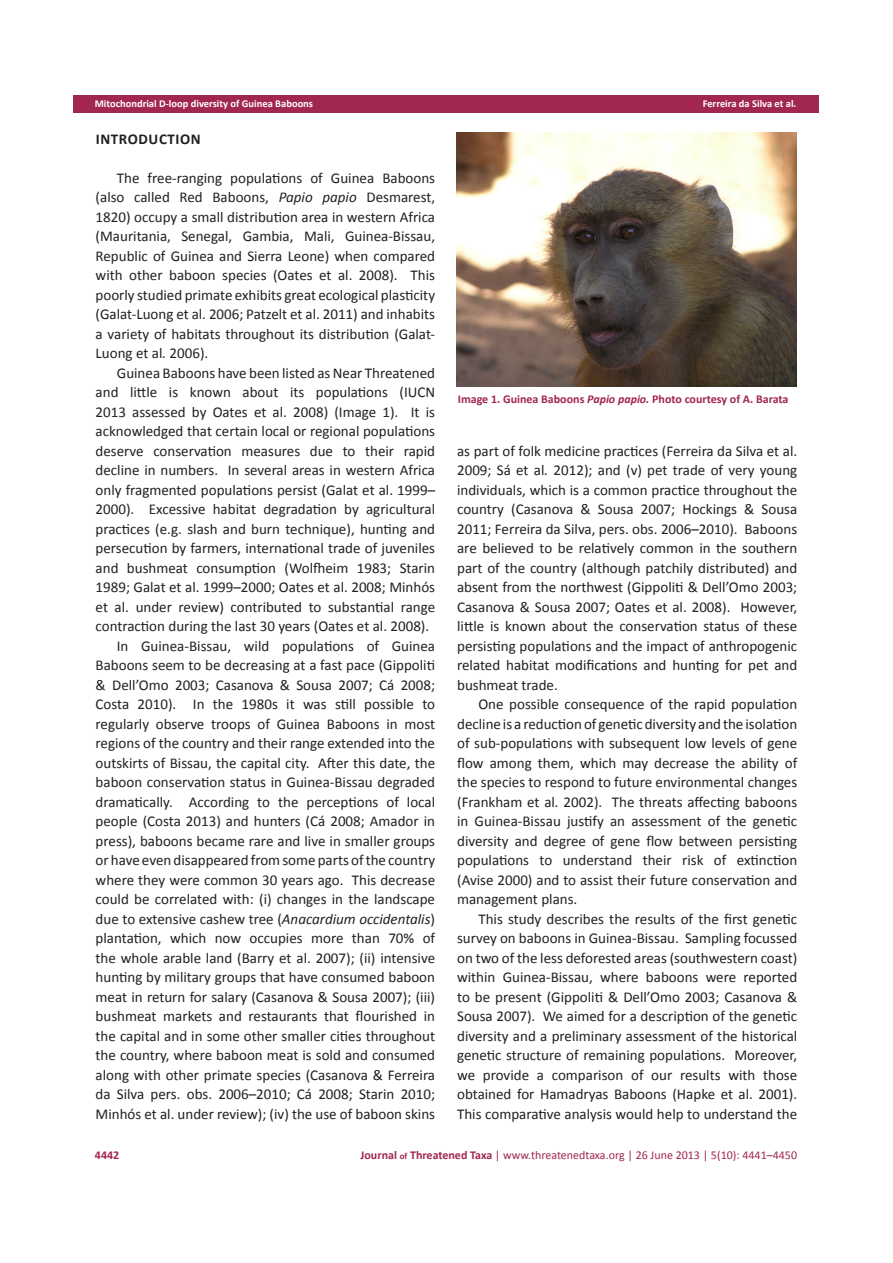
<style>
.page{position:relative;width:893px;height:1263px;background:#fff}
.page>*{position:absolute;margin:0;border:0;box-sizing:border-box;transform-origin:0 0}
.Normal_Normal_thesis{font:15px/19.5px "Calibri";color:#231f20;text-align:justify}
.Normal_Normal_thesis-2{font:700 15px "Calibri";color:#231f20}
.t1{font:12px "Calibri";color:#a12652}
.t2{font:700 12px "Calibri";color:#a12652}
.annotation_text{font:700 10.5px "Calibri";color:#fff}
.s1{font-style:italic}
.s2{font-weight:700}
.s3{font-weight:700;font-size:9px}
</style>
<div class="page">
<div style="left:74px;top:96px;width:745px;height:17px;background:#a12652"></div>
<img style="left:456px;top:133px;width:340px;height:254px">
<p class="annotation_text" style="left:95px;top:97px;width:220px">Mitochondrial D-loop diversity of Guinea Baboons</p>
<p class="annotation_text" style="left:703px;top:97px;width:95px">Ferreira da Silva et al.</p>
<p class="Normal_Normal_thesis-2" style="left:96px;top:129px;width:15px">Introd</p>
<p class="Normal_Normal_thesis-2" style="left:149px;top:129px;width:20px">uction</p>
<p class="Normal_Normal_thesis" style="left:96px;top:168px;width:341px;text-indent:21px">The free-ranging populations of Guinea Baboons (also called Red Baboons, <span class="s1">Papio papio</span> Desmarest, 1820) occupy a small distribution area in western Africa (Mauritania, Senegal, Gambia, Mali, Guinea-Bissau, Republic of Guinea and Sierra Leone) when compared with other baboon species (Oates et al. 2008). This poorly studied primate exhibits great ecological plasticity (Galat-Luong et al. 2006; Patzelt et al. 2011) and inhabits a variety of habitats throughout its distribution (Galat-Luong et al<span class="s1">.</span> 2006).</p>
<p class="Normal_Normal_thesis" style="left:96px;top:363px;width:341px;text-indent:21px">Guinea Baboons have been listed as Near Threatened and little is known about its populations (IUCN 2013 assessed by Oates et al. 2008) (Image 1). It is acknowledged that certain local or regional populations deserve conservation measures due to their rapid decline in numbers. In several areas in western Africa only fragmented populations persist (Galat et al. 1999– 2000). Excessive habitat degradation by agricultural practices (e.g. slash and burn technique), hunting and persecution by farmers, international trade of juveniles and bushmeat consumption (Wolfheim 1983; Starin 1989; Galat et al. 1999–2000; Oates et al. 2008; Minhós et al. under review) contributed to substantial range contraction during the last 30 years (Oates et al. 2008).</p>
<p class="Normal_Normal_thesis" style="left:96px;top:636px;width:341px;text-indent:21px">In Guinea-Bissau, wild populations of Guinea Baboons seem to be decreasing at a fast pace (Gippoliti &amp; Dell’Omo 2003; Casanova &amp; Sousa 2007; Cá 2008; Costa 2010). In the 1980s it was still possible to regularly observe troops of Guinea Baboons in most regions of the country and their range extended into the outskirts of Bissau, the capital city. After this date, the baboon conservation status in Guinea-Bissau degraded dramatically. According to the perceptions of local people (Costa 2013) and hunters (Cá 2008; Amador in press), baboons became rare and live in smaller groups or have even disappeared from some parts of the country where they were common 30 years ago. This decrease could be correlated with: (i) changes in the landscape due to extensive cashew tree (<span class="s1">Anacardium occidentalis</span>) plantation, which now occupies more than 70% of the whole arable land (Barry et al. 2007); (ii) intensive hunting by military groups that have consumed baboon meat in return for salary (Casanova &amp; Sousa 2007); (iii) bushmeat markets and restaurants that flourished in the capital and in some other smaller cities throughout the country, where baboon meat is sold and consumed along with other primate species (Casanova &amp; Ferreira da Silva pers. obs. 2006–2010; Cá 2008; Starin 2010; Minhós et al. under review); (iv) the use of baboon skins</p>
<p class="t2" style="left:458px;top:391px;width:332px">Image 1. Guinea Baboons <span class="s1">Papio papio.</span> Photo courtesy of A. Barata</p>
<p class="Normal_Normal_thesis" style="left:457px;top:441px;width:342px">as part of folk medicine practices (Ferreira da Silva et al.<br>2009; Sá et al<span class="s1">.</span> 2012); and (v) pet trade of very young individuals, which is a common practice throughout the country (Casanova &amp; Sousa 2007; Hockings &amp; Sousa 2011; Ferreira da Silva, pers. obs. 2006–2010). Baboons are believed to be relatively common in the southern part of the country (although patchily distributed) and absent from the northwest (Gippoliti &amp; Dell’Omo 2003; Casanova &amp; Sousa 2007; Oates et al. 2008). However, little is known about the conservation status of these persisting populations and the impact of anthropogenic related habitat modifications and hunting for pet and bushmeat trade.</p>
<p class="Normal_Normal_thesis" style="left:457px;top:694px;width:342px;text-indent:21px">One possible consequence of the rapid population decline is a reduction of genetic diversity and the isolation of sub-populations with subsequent low levels of gene flow among them, which may decrease the ability of the species to respond to future environmental changes (Frankham et al<span class="s1">.</span> 2002). The threats affecting baboons in Guinea-Bissau justify an assessment of the genetic diversity and degree of gene flow between persisting populations to understand their risk of extinction (Avise 2000) and to assist their future conservation and management plans.</p>
<p class="Normal_Normal_thesis" style="left:457px;top:909px;width:342px;text-indent:21px">This study describes the results of the first genetic survey on baboons in Guinea-Bissau. Sampling focussed on two of the less deforested areas (southwestern coast) within Guinea-Bissau, where baboons were reported to be present (Gippoliti &amp; Dell’Omo 2003; Casanova &amp; Sousa 2007). We aimed for a description of the genetic diversity and a preliminary assessment of the historical genetic structure of remaining populations. Moreover, we provide a comparison of our results with those obtained for Hamadryas Baboons (Hapke et al. 2001).<br>This comparative analysis would help to understand the</p>
<p class="t2" style="left:95px;top:1148px;width:26px">4442</p>
<p class="t1" style="left:361px;top:1148px;width:438px"><span class="s2">Journal</span> <span class="s3">of</span> <span class="s2">Threatened Taxa</span> | www.threatenedtaxa.org | 26 June 2013 | 5(10): 4441–4450</p>
</div>
